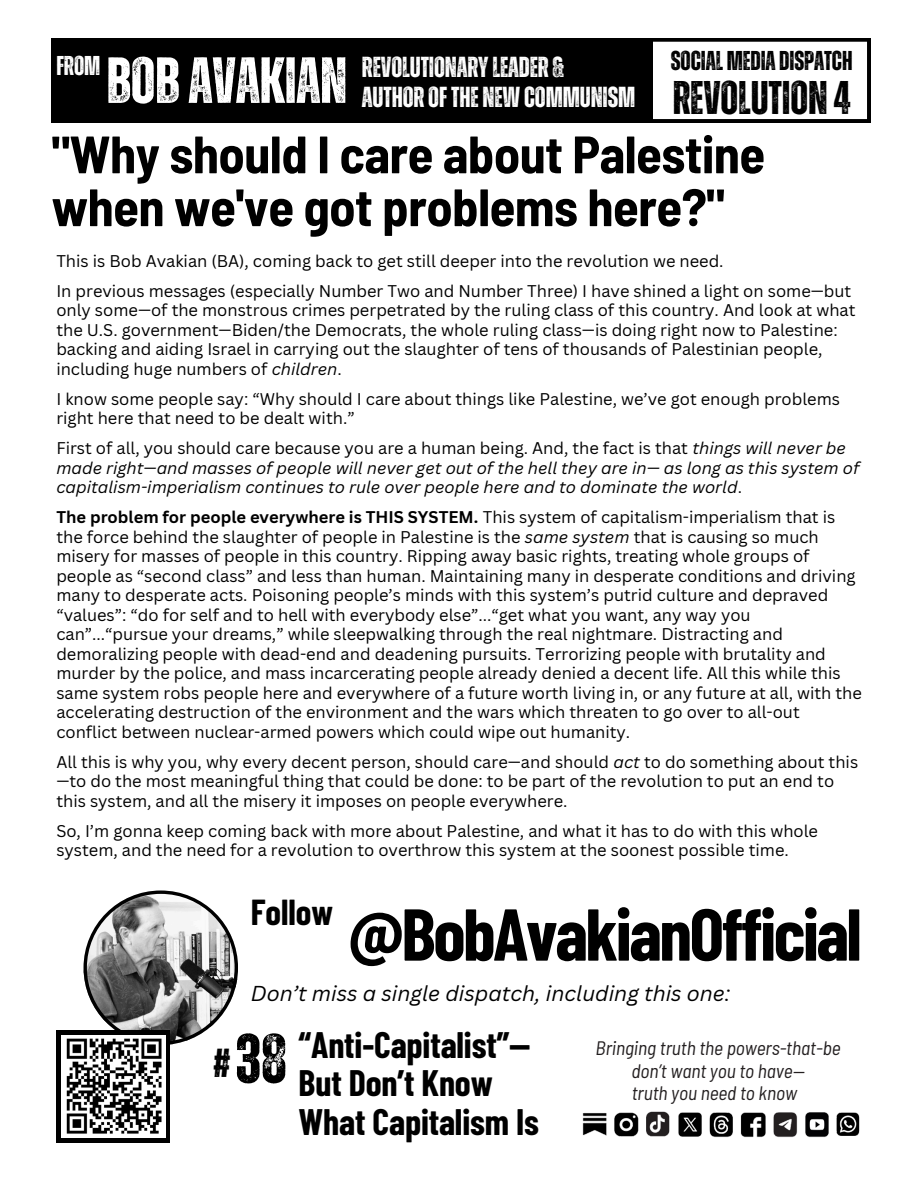
<style>
.page{position:relative;width:918px;height:1188px;background:#fff}
.page>*{position:absolute;margin:0;border:0;box-sizing:border-box;transform-origin:0 0}
.t1{font:700 73.35px "Barlow Condensed";letter-spacing:-.035em;color:#000}
.t2{font:700 69.45px "Zuume Rough";color:#000}
.t3{font:700 65.1px "Zuume Rough";letter-spacing:-.005em;color:#fff}
.t4{font:700 semi-condensed 52.5px/52.8px "Barlow";letter-spacing:-.01em;color:#000}
.t5{font:700 47.25px "Zuume Rough";letter-spacing:-.005em;color:#000}
.t6{font:700 40.5px "Zuume Rough";color:#000}
.t7{font:700 36px/38.2px "Barlow Condensed";letter-spacing:-.005em;color:#000}
.t8{font:700 35.25px "Barlow Condensed";color:#000}
.t9{font:700 28.95px/30.2px "Zuume Rough";letter-spacing:-.005em;color:#fff}
.t10{font:700 27.3px "Zuume Rough";letter-spacing:-.005em;color:#000}
.t11{font:700 27.3px "Zuume Rough";color:#fff}
.t12{font:italic 21px "Canva Sans";color:#000}
.t13{font:italic semi-condensed 19.5px/22.5px "Barlow";letter-spacing:-.005em;color:#231f20;text-align:center}
.t14{font:16.5px/19.5px "Canva Sans";color:#000}
.t15{font:italic 16.5px/19.5px "Canva Sans";color:#000}
.s1{font-style:italic}
.s2{font-style:normal}
.s3{font-weight:700}
</style>
<div class="page">
<svg style="left:653px;top:38px;width:217px;height:84px"></svg>
<div style="left:52px;top:38px;width:601px;height:84px;background:#000"></div>
<svg style="left:84px;top:891px;width:154px;height:154px"></svg>
<div style="left:57px;top:1030px;width:113px;height:113px;background:#000"></div>
<img style="left:62px;top:1035px;width:104px;height:103px">
<img style="left:582px;top:1111px;width:278px;height:27px">
<p class="t11" style="left:56px;top:53px;width:46px">FROM</p>
<p class="t3" style="left:106px;top:51px;width:242px">BOBAVAKIAN</p>
<p class="t10" style="left:671px;top:48px;width:183px">SOCIALMEDIADISPATCH</p>
<p class="t9" style="left:362px;top:53px;width:275px">REVOLUTIONARYLEADER&amp;<br>AUTHOROFTHE NEWCOMMUNISM</p>
<p class="t5" style="left:673px;top:76px;width:179px">REVOLUTION 4</p>
<p class="t4" style="left:52px;top:126px;width:715px">"Why should I care about Palestine when we've got problems here?"</p>
<h5 class="t14" style="left:56px;top:251px;width:669px">This is Bob Avakian (BA), coming back to get still deeper into the revolution we need.</h5>
<h5 class="t14" style="left:56px;top:281px;width:801px">In previous messages (especially Number Two and Number Three) I have shined a light on some—but only some—of the monstrous crimes perpetrated by the ruling class of this country. And look at what the U.S. government—Biden/the Democrats, the whole ruling class—is doing right now to Palestine: backing and aiding Israel in carrying out the slaughter of tens of thousands of Palestinian people, including huge numbers of <span class="s1">children</span>.</h5>
<h2 class="t14" style="left:56px;top:389px;width:785px">I know some people say: “Why should I care about things like Palestine, we’ve got enough problems right here that need to be dealt with.”</h2>
<h5 class="t15" style="left:56px;top:438px;width:805px"><span class="s2">First of all, you should care because you are a human being. And, the fact is that</span> things will never be made right—and masses of people will never get out of the hell they are in— as long as this system of capitalism-imperialism continues to rule over people here and to dominate the world<span class="s2">.</span></h5>
<h3 class="t14" style="left:56px;top:507px;width:807px"><span class="s3">The problem for people everywhere is THIS SYSTEM.</span> This system of capitalism-imperialism that is the force behind the slaughter of people in Palestine is the <span class="s1">same system</span> that is causing so much misery for masses of people in this country. Ripping away basic rights, treating whole groups of people as “second class” and less than human. Maintaining many in desperate conditions and driving many to desperate acts. Poisoning people’s minds with this system’s putrid culture and depraved “values”: “do for self and to hell with everybody else”...“get what you want, any way you can”...“pursue your dreams,” while sleepwalking through the real nightmare. Distracting and demoralizing people with dead-end and deadening pursuits. Terrorizing people with brutality and murder by the police, and mass incarcerating people already denied a decent life. All this while this same system robs people here and everywhere of a future worth living in, or any future at all, with the accelerating destruction of the environment and the wars which threaten to go over to all-out conflict between nuclear-armed powers which could wipe out humanity.</h3>
<p class="t14" style="left:56px;top:752px;width:803px">All this is why you, why every decent person, should care—and should <span class="s1">act</span> to do something about this —to do the most meaningful thing that could be done: to be part of the revolution to put an end to this system, and all the misery it imposes on people everywhere.</p>
<p class="t14" style="left:56px;top:821px;width:763px">So, I’m gonna keep coming back with more about Palestine, and what it has to do with this whole system, and the need for a revolution to overthrow this system at the soonest possible time.</p>
<h4 class="t8" style="left:251px;top:890px;width:84px">Follow</h4>
<p class="t1" style="left:348px;top:887px;width:515px">@BobAvakianOfficial</p>
<h4 class="t12" style="left:251px;top:979px;width:481px">Don’t miss a single dispatch, including this one:</h4>
<p class="t2" style="left:236px;top:1027px;width:53px">38</p>
<p class="t7" style="left:299px;top:1025px;width:242px">“Anti-Capitalist”—<br>But Don’t Know<br>What Capitalism Is</p>
<h6 class="t6" style="left:213px;top:1044px;width:18px">#</h6>
<p class="t13" style="left:596px;top:1036px;width:247px">Bringing truth the powers-that-be don’t want you to have—<br>truth you need to know</p>
</div>
